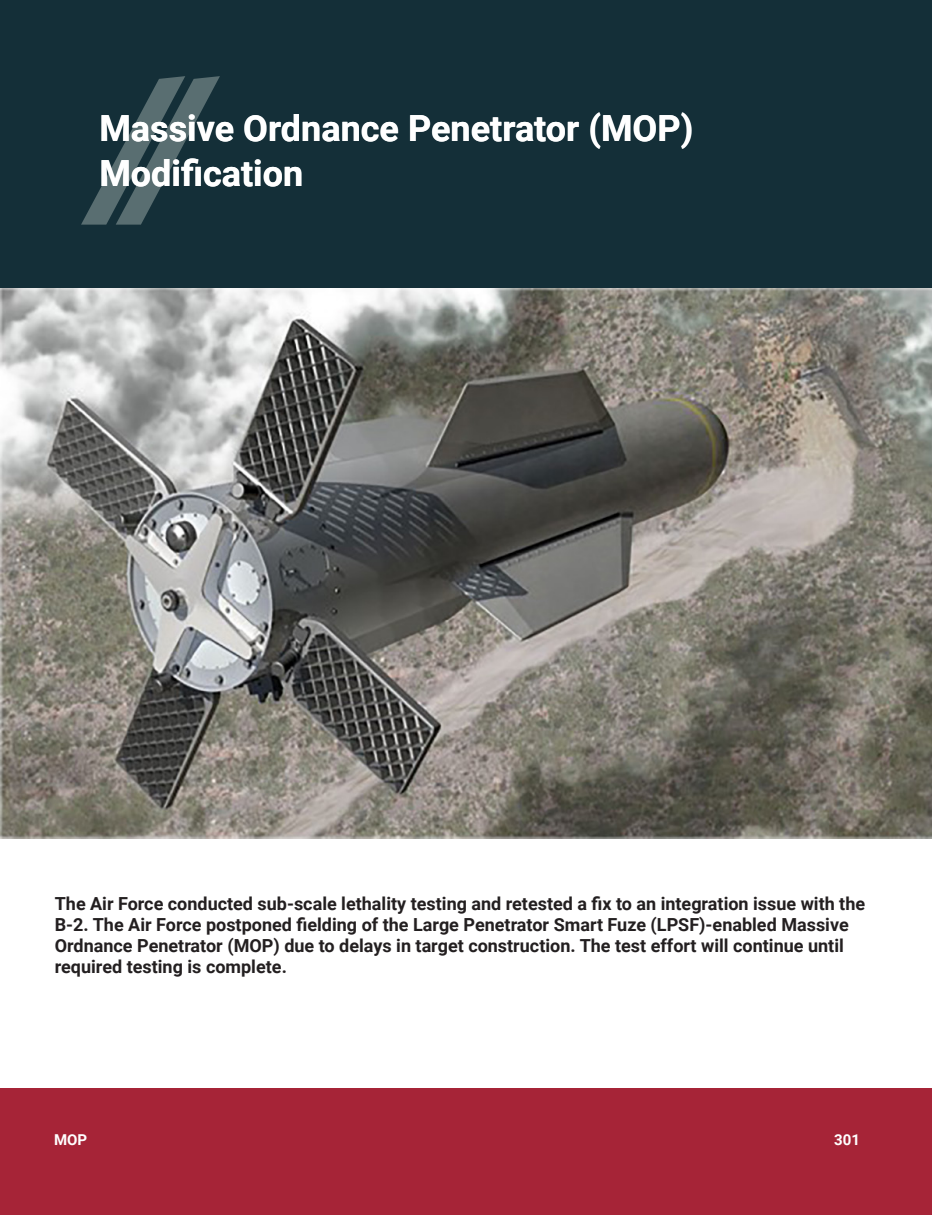
<style>
.page{position:relative;width:932px;height:1215px;background:#fff}
.page>*{position:absolute;margin:0;border:0;box-sizing:border-box;transform-origin:0 0}
.Article_Title{font:700 36px/45px "Roboto";color:#fff}
.BLUF{font:700 18px/21px "Roboto";color:#231f20}
.t1{font:700 15px "Roboto";color:#fff}
</style>
<div class="page">
<div style="left:0;top:0;width:932px;height:290px;background:#142f38"></div>
<svg style="left:81px;top:76px;width:139px;height:149px"></svg>
<div style="left:0;top:1088px;width:932px;height:127px;background:#a62437"></div>
<img style="left:0;top:289px;width:932px;height:550px">
<p class="Article_Title" style="left:99px;top:105px;width:595px">Massive Ordnance Penetrator (MOP)<br>Modification</p>
<p class="BLUF" style="left:55px;top:893px;width:812px">The Air Force conducted sub-scale lethality testing and retested a fix to an integration issue with the B-2. The Air Force postponed fielding of the Large Penetrator Smart Fuze (LPSF)-enabled Massive Ordnance Penetrator (MOP) due to delays in target construction. The test effort will continue until required testing is complete.</p>
<p class="t1" style="left:54px;top:1129px;width:46px">Article</p>
<p class="t1" style="left:54px;top:1129px;width:35px">MOP</p>
<p class="t1" style="left:834px;top:1129px;width:27px">301</p>
</div>
